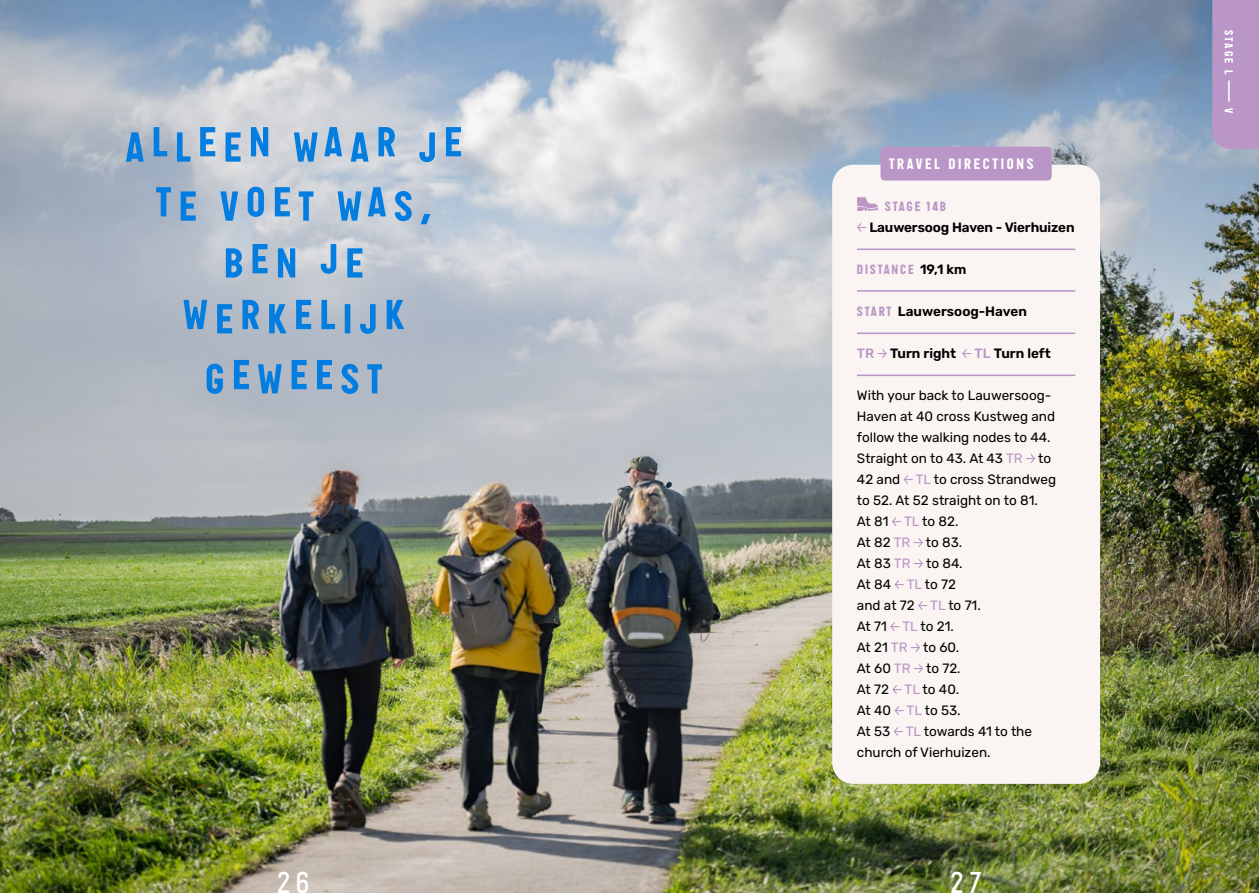
<style>
.page{position:relative;width:1259px;height:893px;background:#fff}
.page>*{position:absolute;margin:0;border:0;box-sizing:border-box;transform-origin:0 0}
.t1{font:700 27px "Targa Pro";color:#fff}
.t2{font:13.5px/21px "Rubik";color:#000}
.t3{font:600 13.5px "Rubik";letter-spacing:-.01em;color:#000}
.t4{font:800 13.5px "Targa Pro";letter-spacing:.2em;color:#fff}
.t5{font:800 12px "Targa Pro";letter-spacing:.15em;color:#ba96c7}
.t6{font:800 10.5px "Targa Pro";letter-spacing:.2em;color:#fff}
.s1{font-family:"Rubik";font-weight:600;font-size:13.5px;color:#000}
.s2{font-family:"Targa Pro";font-weight:800;font-size:12px;color:#ba96c7}
.s3{font-weight:500;color:#ba96c7}
.s4{color:#ba96c7}
</style>
<div class="page">
<img style="left:0;top:0;width:1259px;height:893px">
<div style="left:832px;top:165px;width:268px;height:619px;background:#faf5f2;border-radius:21px"></div>
<svg style="left:857px;top:197px;width:21px;height:14px"></svg>
<svg style="left:857px;top:223px;width:9px;height:9px"></svg>
<hr style="left:857px;top:249px;width:218px;height:1px;background:#ba96c7">
<hr style="left:857px;top:290px;width:218px;height:2px;background:#ba96c7">
<hr style="left:857px;top:333px;width:218px;height:1px;background:#ba96c7">
<svg style="left:877px;top:349px;width:10px;height:9px"></svg>
<svg style="left:962px;top:349px;width:9px;height:9px"></svg>
<hr style="left:857px;top:375px;width:218px;height:1px;background:#ba96c7">
<svg style="left:1026px;top:454px;width:9px;height:9px"></svg>
<svg style="left:903px;top:475px;width:9px;height:9px"></svg>
<svg style="left:892px;top:517px;width:9px;height:9px"></svg>
<svg style="left:913px;top:538px;width:10px;height:9px"></svg>
<svg style="left:914px;top:559px;width:9px;height:9px"></svg>
<svg style="left:894px;top:580px;width:9px;height:9px"></svg>
<svg style="left:918px;top:601px;width:9px;height:9px"></svg>
<svg style="left:890px;top:622px;width:9px;height:9px"></svg>
<svg style="left:911px;top:643px;width:9px;height:9px"></svg>
<svg style="left:914px;top:664px;width:9px;height:9px"></svg>
<svg style="left:892px;top:685px;width:9px;height:9px"></svg>
<svg style="left:894px;top:706px;width:9px;height:9px"></svg>
<svg style="left:893px;top:727px;width:10px;height:9px"></svg>
<div style="left:880px;top:147px;width:171px;height:34px;background:#ba96c7;border-radius:4px"></div>
<svg style="left:207px;top:360px;width:175px;height:34px;background:#71a2cd"></svg>
<svg style="left:183px;top:300px;width:221px;height:34px;background:#76a5cf"></svg>
<svg style="left:226px;top:244px;width:136px;height:34px;background:#85b2d8"></svg>
<svg style="left:156px;top:187px;width:274px;height:37px;background:#8eb4d6"></svg>
<svg style="left:126px;top:127px;width:335px;height:35px;background:#8bb4d8"></svg>
<div style="left:1212px;top:0;width:47px;height:149px;background:#ba96c7"></div>
<p class="t4" style="left:889px;top:153px;width:146px">TRAVEL DIRECTIONS</p>
<p class="t5" style="left:885px;top:197px;width:63px">STAGE 14B</p>
<p class="t3" style="left:869px;top:217px;width:207px">Lauwersoog Haven - Vierhuizen</p>
<p class="t5" style="left:857px;top:260px;width:111px">DISTANCE <span class="s1">19,1 km</span></p>
<p class="t3" style="left:857px;top:301px;width:171px"><span class="s2">START</span> Lauwersoog-Haven</p>
<p class="t3" style="left:857px;top:343px;width:101px"><span class="s3">TR</span> Turn right</p>
<p class="t3" style="left:974px;top:343px;width:78px"><span class="s3">TL</span> Turn left</p>
<p class="t2" style="left:857px;top:386px;width:201px">With your back to Lauwersoog-<br>Haven at 40 cross Kustweg and follow the walking nodes to 44.<br>Straight on to 43. At 43 <span class="s4">TR</span> to<br>42 and <span class="s4">TL</span> to cross Strandweg to 52. At 52 straight on to 81.<br>At 81 <span class="s4">TL</span> to 82.<br>At 82 <span class="s4">TR</span> to 83.<br>At 83 <span class="s4">TR</span> to 84.<br>At 84 <span class="s4">TL</span> to 72<br>and at 72 <span class="s4">TL</span> to 71.<br>At 71 <span class="s4">TL</span> to 21.<br>At 21 <span class="s4">TR</span> to 60.<br>At 60 <span class="s4">TR</span> to 72.<br>At 72 <span class="s4">TL</span> to 40.<br>At 40 <span class="s4">TL</span> to 53.<br>At 53 <span class="s4">TL</span> towards 41 to the church of Vierhuizen.</p>
<h1 class="t1" style="left:277px;top:861px;width:34px">26</h1>
<h1 class="t1" style="left:950px;top:861px;width:33px">27</h1>
<p class="t6" style="left:1237px;top:30px;width:46px;rotate:90deg">STAGE L</p>
<p class="t6" style="left:1237px;top:108px;width:7px;rotate:90deg">V</p>
</div>
